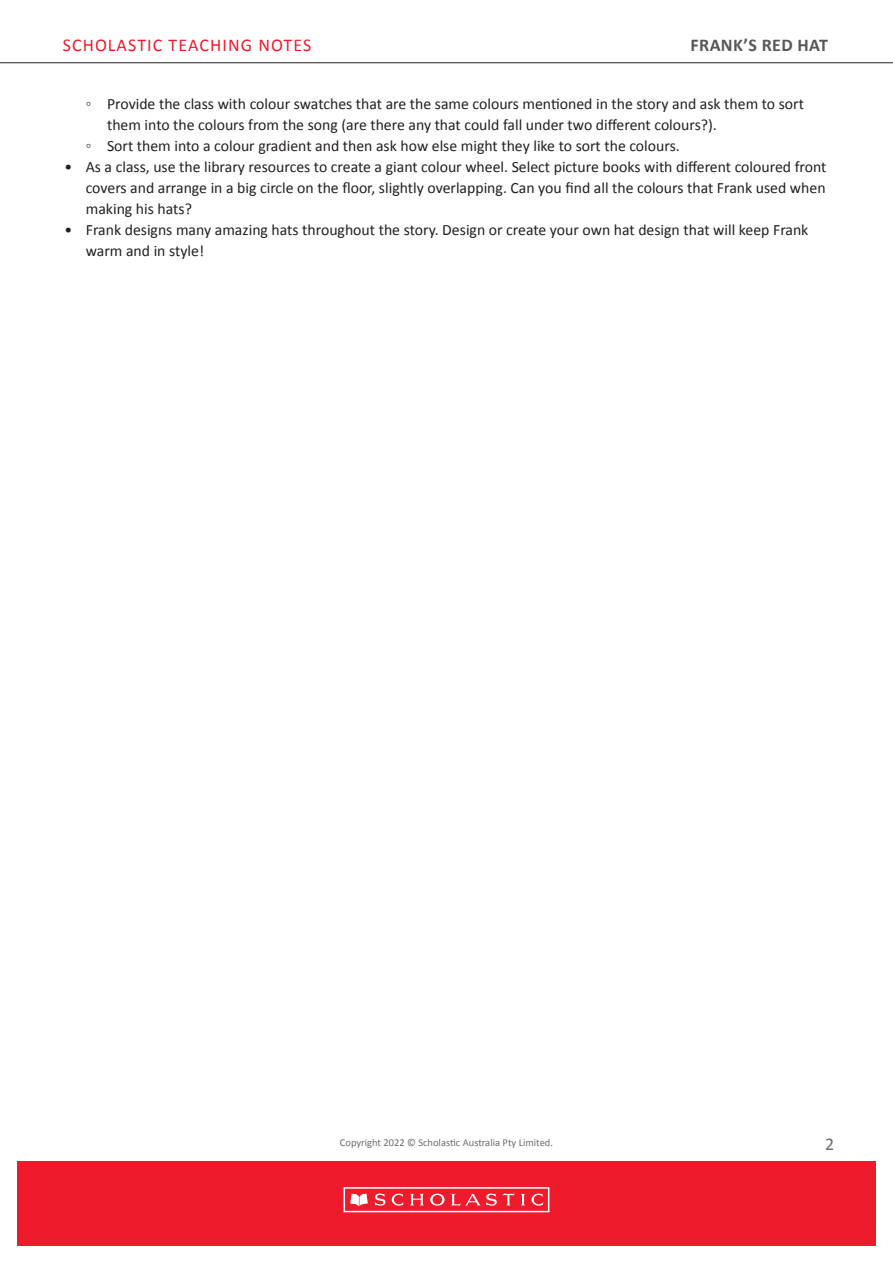
<style>
.page{position:relative;width:893px;height:1263px;background:#fff}
.page>*{position:absolute;margin:0;border:0;box-sizing:border-box;transform-origin:0 0}
.t1{font:18px "Calibri";letter-spacing:.06em;color:#ee1b2d}
.t2{font:700 18px "Calibri";letter-spacing:.02em;color:#57585a}
.t3{font:18px "Calibri";color:#6c6d70}
.t4{font:15.75px/21px "Calibri";color:#231f20}
.t5{font:10.5px "Calibri";color:#6c6d70}
</style>
<div class="page">
<div style="left:17px;top:1161px;width:859px;height:85px;background:#ee1b2d"></div>
<div style="left:344px;top:1187px;width:205px;height:25px;border:2px solid #fff"></div>
<svg style="left:350px;top:1193px;width:18px;height:13px"></svg>
<svg style="left:375px;top:1193px;width:28px;height:13px"></svg>
<svg style="left:410px;top:1194px;width:14px;height:11px"></svg>
<svg style="left:521px;top:1194px;width:4px;height:11px"></svg>
<svg style="left:531px;top:1193px;width:12px;height:13px"></svg>
<svg style="left:430px;top:1194px;width:15px;height:11px"></svg>
<svg style="left:451px;top:1193px;width:64px;height:13px"></svg>
<hr style="left:0;top:62px;width:893px;height:1px;background:#231f20">
<p class="t1" style="left:63px;top:32px;width:250px">SCHOLASTIC TEACHING NOTES</p>
<p class="t2" style="left:691px;top:32px;width:139px">FRANK’S RED HAT</p>
<p class="t4" style="left:107px;top:93px;width:698px;text-indent:-21px">◦ Provide the class with colour swatches that are the same colours mentioned in the story and ask them to sort them into the colours from the song (are there any that could fall under two different colours?).</p>
<p class="t4" style="left:86px;top:135px;width:595px">◦ Sort them into a colour gradient and then ask how else might they like to sort the colours.</p>
<p class="t4" style="left:86px;top:156px;width:742px;text-align:justify;text-indent:-21px">• As a class, use the library resources to create a giant colour wheel. Select picture books with different coloured front covers and arrange in a big circle on the floor, slightly overlapping. Can you find all the colours that Frank used when making his hats?</p>
<p class="t4" style="left:86px;top:219px;width:724px;text-indent:-21px">• Frank designs many amazing hats throughout the story. Design or create your own hat design that will keep Frank warm and in style!</p>
<p class="t5" style="left:340px;top:1135px;width:215px">Copyright 2022 © Scholastic Australia Pty Limited.</p>
<p class="t3" style="left:825px;top:1131px;width:11px">2</p>
</div>
